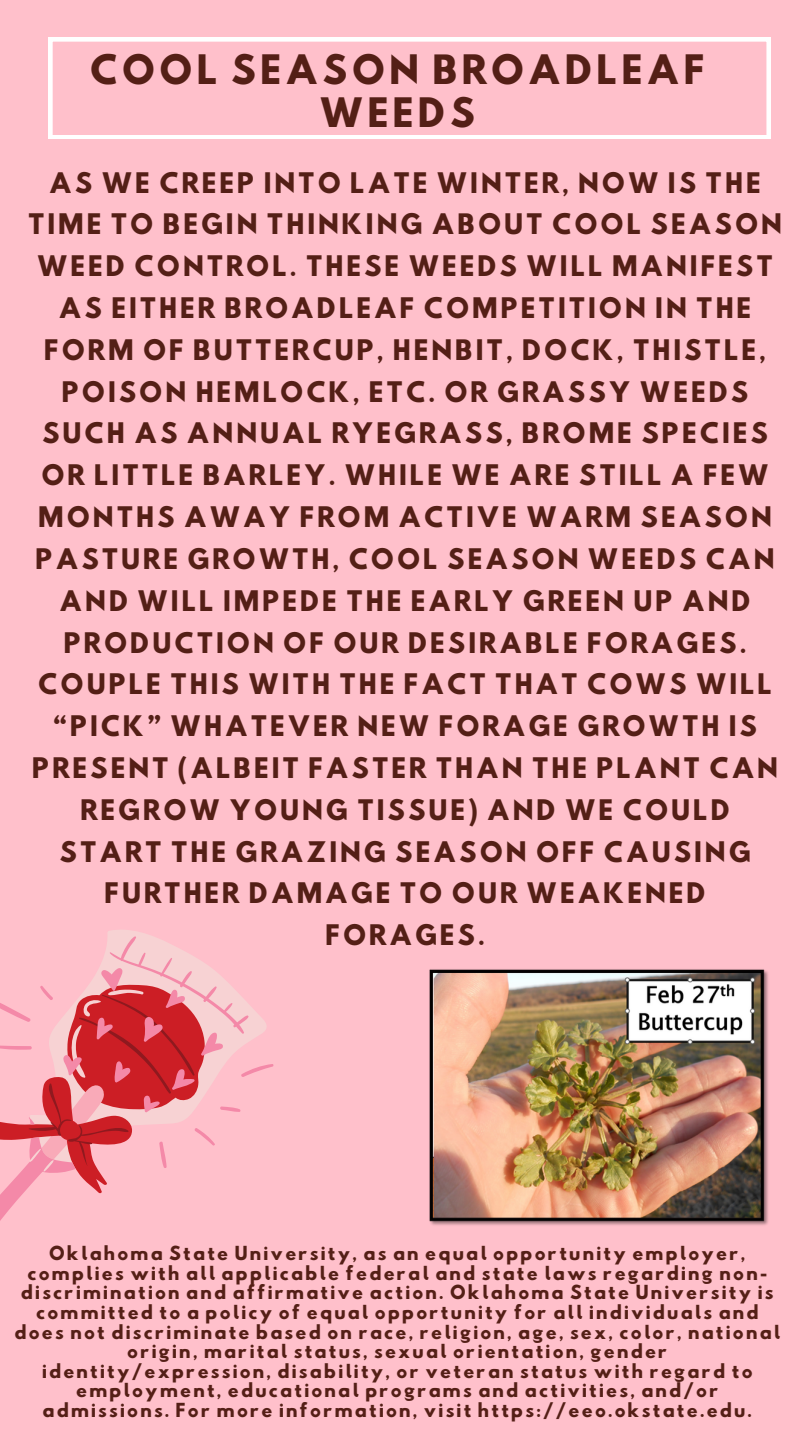
<style>
.page{position:relative;width:810px;height:1440px;background:#ffc0cb}
.page>*{position:absolute;margin:0;border:0;box-sizing:border-box;transform-origin:0 0}
.t1{font:36px/42.7px "Hussar Bd";letter-spacing:.09em;color:#541f16;text-align:center}
.t2{font:25.1px/41.8px "Hussar Bd";letter-spacing:.09em;color:#541f16;text-align:center}
.t3{font:17.2px/19.6px "Hussar Bd";letter-spacing:.09em;color:#541f16;text-align:center}
</style>
<div class="page">
<svg style="left:49px;top:38px;width:721px;height:100px"></svg>
<img style="left:429px;top:969px;width:339px;height:256px">
<svg style="left:0;top:936px;width:273px;height:285px"></svg>
<h2 class="t1" style="left:89px;top:53px;width:617px">COOL SEASON BROADLEAF<br>WEEDS</h2>
<p class="t2" style="left:28px;top:165px;width:756px">AS WE CREEP INTO LATE WINTER, NOW IS THE TIME TO BEGIN THINKING ABOUT COOL SEASON WEED CONTROL. THESE WEEDS WILL MANIFEST AS EITHER BROADLEAF COMPETITION IN THE FORM OF BUTTERCUP, HENBIT, DOCK, THISTLE, POISON HEMLOCK, ETC. OR GRASSY WEEDS SUCH AS ANNUAL RYEGRASS, BROME SPECIES OR LITTLE BARLEY. WHILE WE ARE STILL A FEW MONTHS AWAY FROM ACTIVE WARM SEASON PASTURE GROWTH, COOL SEASON WEEDS CAN AND WILL IMPEDE THE EARLY GREEN UP AND PRODUCTION OF OUR DESIRABLE FORAGES.<br>COUPLE THIS WITH THE FACT THAT COWS WILL “PICK” WHATEVER NEW FORAGE GROWTH IS PRESENT (ALBEIT FASTER THAN THE PLANT CAN REGROW YOUNG TISSUE) AND WE COULD START THE GRAZING SEASON OFF CAUSING FURTHER DAMAGE TO OUR WEAKENED FORAGES.</p>
<p class="t3" style="left:14px;top:1246px;width:768px">Oklahoma State University, as an equal opportunity employer, complies with all applicable federal and state laws regarding non&shy;discrimination and affirmative action. Oklahoma State University is committed to a policy of equal opportunity for all individuals and does not discriminate based on race, religion, age, sex, color, national origin, marital status, sexual orientation, gender identity/expression, disability, or veteran status with regard to employment, educational programs and activities, and/or admissions. For more information, visit https://eeo.okstate.edu.</p>
</div>
